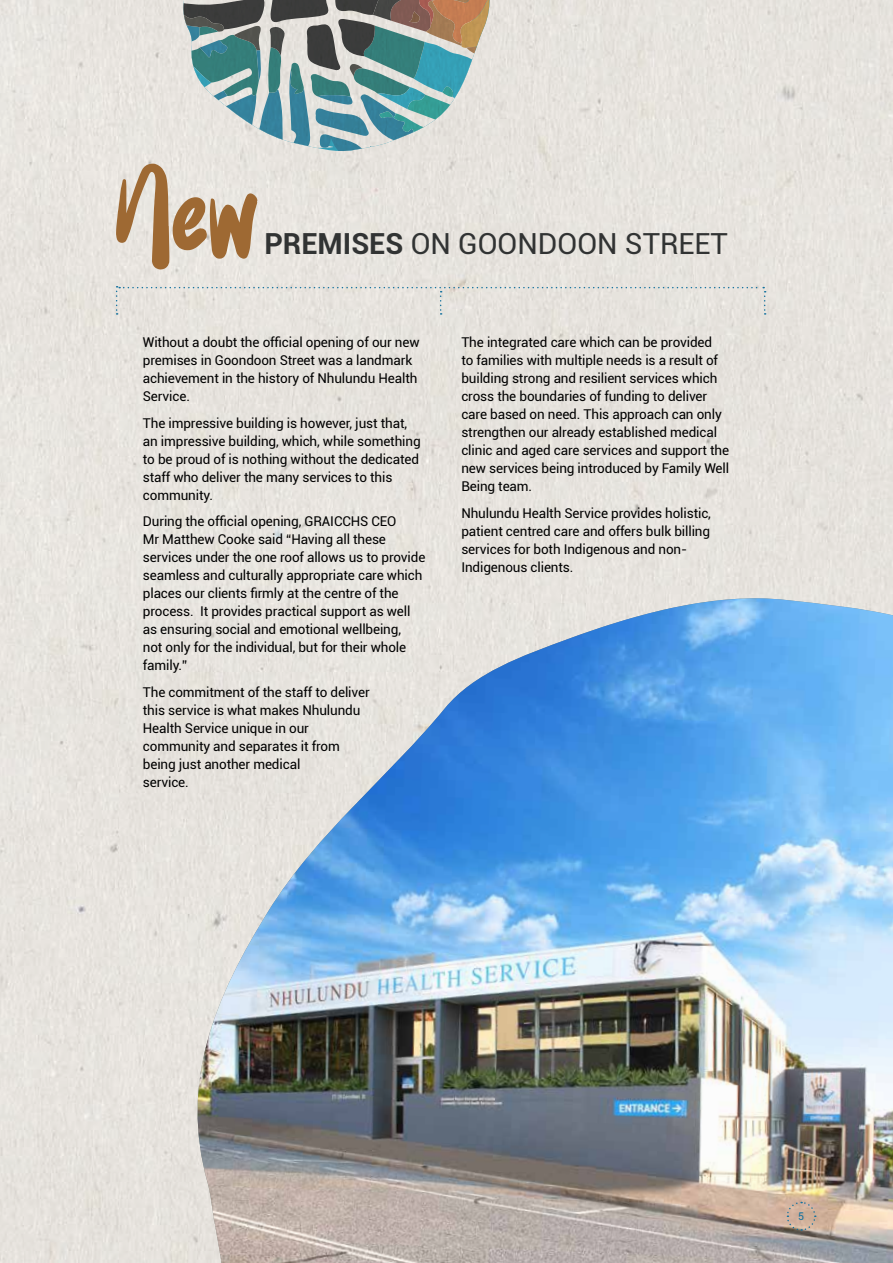
<style>
.page{position:relative;width:893px;height:1263px;background:#fff}
.page>*{position:absolute;margin:0;border:0;box-sizing:border-box;transform-origin:0 0}
.t1{font:105px "Wowi Typeface";color:#9e6933}
.t2{font:29.1px "Roboto";color:#313333}
.t3{font:13.5px/18px "Roboto";letter-spacing:-.01em;color:#000}
.t4{font:10.65px "Roboto";color:#15729e}
.s1{font-weight:700}
</style>
<div class="page">
<div style="left:1px;top:0;width:892px;height:1263px;background:#e7e3de"></div>
<hr style="left:0;top:0;width:1px;height:1263px;background:#2d2d2b">
<svg style="left:116px;top:286px;width:650px;height:29px;background:#e3e1dc"></svg>
<img style="left:179px;top:598px;width:714px;height:665px">
<svg style="left:182px;top:0;width:312px;height:154px;background:#93a8a6"></svg>
<svg style="left:786px;top:1201px;width:30px;height:30px"></svg>
<h1 class="t1" style="left:116px;top:149px;width:144px">New</h1>
<h2 class="t2" style="left:264px;top:223px;width:465px"><span class="s1">PREMISES</span> ON GOONDOON STREET</h2>
<p class="t3" style="left:143px;top:333px;width:278px">Without a doubt the official opening of our new premises in Goondoon Street was a landmark achievement in the history of Nhulundu Health Service.</p>
<p class="t3" style="left:143px;top:414px;width:279px">The impressive building is however, just that, an impressive building, which, while something to be proud of is nothing without the dedicated staff who deliver the many services to this community.</p>
<p class="t3" style="left:143px;top:512px;width:284px">During the official opening, GRAICCHS CEO<br>Mr Matthew Cooke said “Having all these services under the one roof allows us to provide seamless and culturally appropriate care which places our clients firmly at the centre of the process. It provides practical support as well as ensuring social and emotional wellbeing,<br>not only for the individual, but for their whole family.”</p>
<p class="t3" style="left:143px;top:682px;width:228px">The commitment of the staff to deliver this service is what makes Nhulundu<br>Health Service unique in our community and separates it from being just another medical<br>service.</p>
<p class="t3" style="left:461px;top:333px;width:269px">The integrated care which can be provided<br>to families with multiple needs is a result of building strong and resilient services which cross the boundaries of funding to deliver care based on need. This approach can only strengthen our already established medical clinic and aged care services and support the new services being introduced by Family Well Being team.</p>
<p class="t3" style="left:461px;top:503px;width:251px">Nhulundu Health Service provides holistic, patient centred care and offers bulk billing services for both Indigenous and non-Indigenous clients.</p>
<p class="t4" style="left:798px;top:1209px;width:8px">5</p>
</div>
